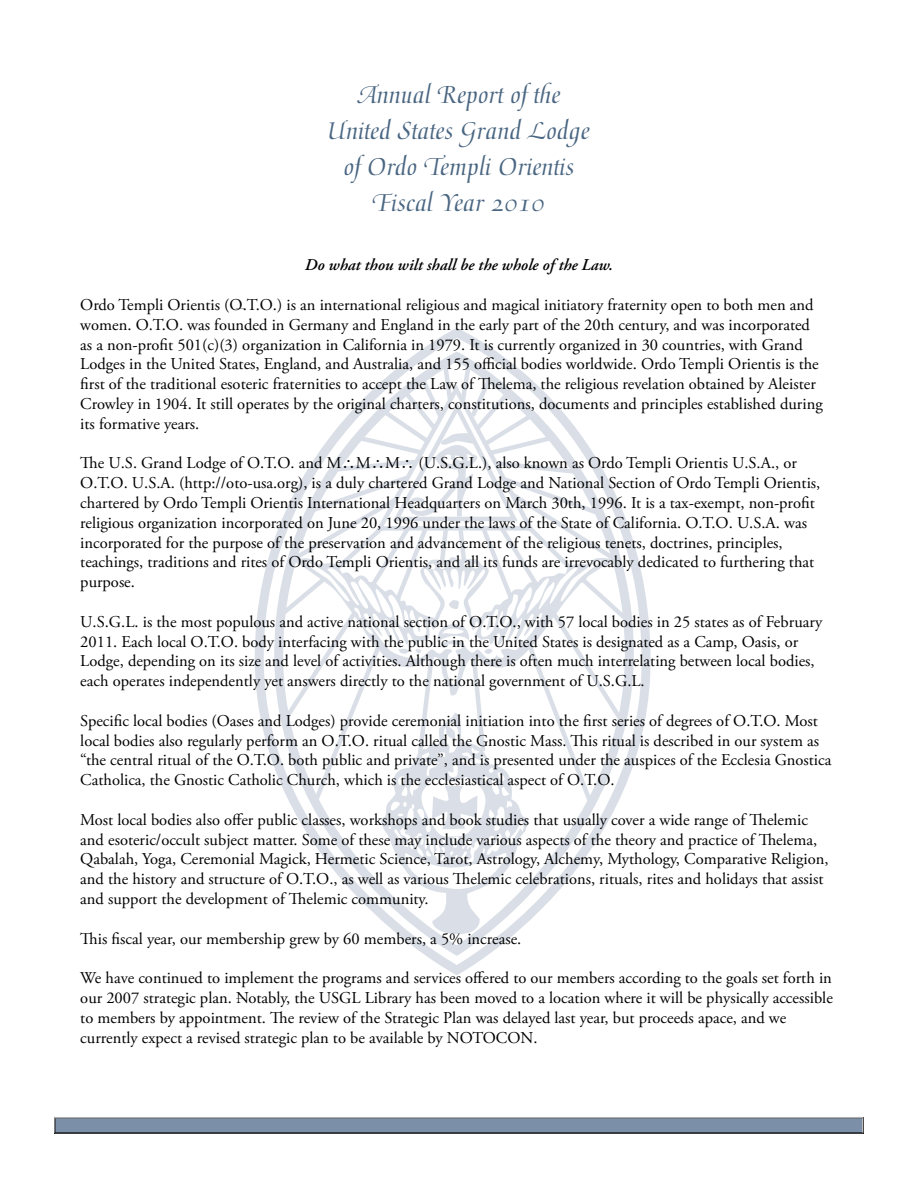
<style>
.page{position:relative;width:918px;height:1188px;background:#fff}
.page>*{position:absolute;margin:0;border:0;box-sizing:border-box;transform-origin:0 0}
.t1{font:27px/36px "Medici Script LT Std";color:#4a6682;text-align:center}
.t2{font:16.5px/19.8px "Adobe Garamond Pro";color:#000}
.t3{font:italic 600 16.5px "Adobe Garamond Pro";color:#000}
</style>
<div class="page">
<div style="left:53px;top:1116px;width:812px;height:20px;background:#000;opacity:.75"></div>
<svg style="left:255px;top:328px;width:396px;height:647px"></svg>
<svg style="left:277px;top:359px;width:356px;height:267px"></svg>
<svg style="left:279px;top:433px;width:350px;height:501px"></svg>
<h1 class="t1" style="left:328px;top:77px;width:263px">Annual Report of the<br>United States Grand Lodge of Ordo Templi Orientis<br>Fiscal Year 2010</h1>
<p class="t3" style="left:305px;top:256px;width:310px">Do what thou wilt shall be the whole of the Law.</p>
<p class="t2" style="left:80px;top:295px;width:744px">Ordo Templi Orientis (O.T.O.) is an international religious and magical initiatory fraternity open to both men and women. O.T.O. was founded in Germany and England in the early part of the 20th century, and was incorporated as a non-profit 501(c)(3) organization in California in 1979. It is currently organized in 30 countries, with Grand Lodges in the United States, England, and Australia, and 155 official bodies worldwide. Ordo Templi Orientis is the first of the traditional esoteric fraternities to accept the Law of Thelema, the religious revelation obtained by Aleister Crowley in 1904. It still operates by the original charters, constitutions, documents and principles established during its formative years.</p>
<p class="t2" style="left:80px;top:454px;width:742px">The U.S. Grand Lodge of O.T.O. and M∴M∴M∴ (U.S.G.L.), also known as Ordo Templi Orientis U.S.A., or O.T.O. U.S.A. (http://oto-usa.org), is a duly chartered Grand Lodge and National Section of Ordo Templi Orientis, chartered by Ordo Templi Orientis International Headquarters on March 30th, 1996. It is a tax-exempt, non-profit religious organization incorporated on June 20, 1996 under the laws of the State of California. O.T.O. U.S.A. was incorporated for the purpose of the preservation and advancement of the religious tenets, doctrines, principles, teachings, traditions and rites of Ordo Templi Orientis, and all its funds are irrevocably dedicated to furthering that purpose.</p>
<p class="t2" style="left:80px;top:612px;width:744px">U.S.G.L. is the most populous and active national section of O.T.O., with 57 local bodies in 25 states as of February 2011. Each local O.T.O. body interfacing with the public in the United States is designated as a Camp, Oasis, or Lodge, depending on its size and level of activities. Although there is often much interrelating between local bodies, each operates independently yet answers directly to the national government of U.S.G.L.</p>
<p class="t2" style="left:80px;top:711px;width:753px">Specific local bodies (Oases and Lodges) provide ceremonial initiation into the first series of degrees of O.T.O. Most local bodies also regularly perform an O.T.O. ritual called the Gnostic Mass. This ritual is described in our system as “the central ritual of the O.T.O. both public and private”, and is presented under the auspices of the Ecclesia Gnostica Catholica, the Gnostic Catholic Church, which is the ecclesiastical aspect of O.T.O.</p>
<p class="t2" style="left:80px;top:810px;width:750px">Most local bodies also offer public classes, workshops and book studies that usually cover a wide range of Thelemic and esoteric/occult subject matter. Some of these may include various aspects of the theory and practice of Thelema, Qabalah, Yoga, Ceremonial Magick, Hermetic Science, Tarot, Astrology, Alchemy, Mythology, Comparative Religion, and the history and structure of O.T.O., as well as various Thelemic celebrations, rituals, rites and holidays that assist and support the development of Thelemic community.</p>
<p class="t2" style="left:80px;top:929px;width:443px">This fiscal year, our membership grew by 60 members, a 5% increase.</p>
<p class="t2" style="left:80px;top:969px;width:754px">We have continued to implement the programs and services offered to our members according to the goals set forth in our 2007 strategic plan. Notably, the USGL Library has been moved to a location where it will be physically accessible to members by appointment. The review of the Strategic Plan was delayed last year, but proceeds apace, and we currently expect a revised strategic plan to be available by NOTOCON.</p>
</div>
